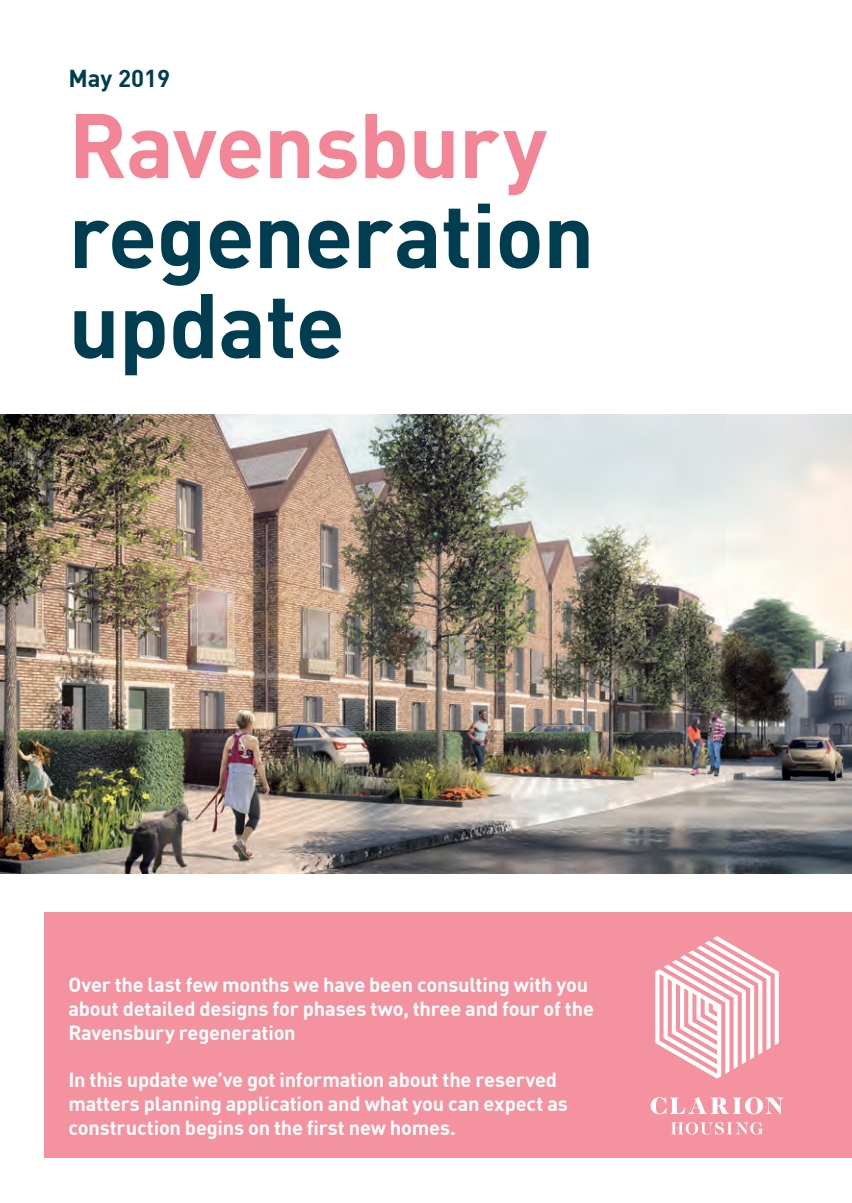
<style>
.page{position:relative;width:852px;height:1203px;background:#fff}
.page>*{position:absolute;margin:0;border:0;box-sizing:border-box;transform-origin:0 0}
.t1{font:700 90px/90px "DINOT";letter-spacing:-.01em;color:#013d50}
.t2{font:700 90px "DINOT";letter-spacing:-.015em;color:#f38696}
.t3{font:700 24px "DINOT";color:#013d50}
.t4{font:700 20px/24px "DINOT";letter-spacing:-.01em;color:#fff}
</style>
<div class="page">
<img style="left:0;top:414px;width:851px;height:459px">
<div style="left:44px;top:912px;width:807px;height:246px;background:#f492a0"></div>
<svg style="left:655px;top:936px;width:123px;height:142px"></svg>
<svg style="left:650px;top:1097px;width:133px;height:17px"></svg>
<svg style="left:671px;top:1122px;width:91px;height:12px"></svg>
<p class="t3" style="left:68px;top:59px;width:103px">May 2019</p>
<h1 class="t2" style="left:68px;top:75px;width:480px">Ravensbury</h1>
<h1 class="t1" style="left:68px;top:182px;width:527px">regeneration update</h1>
<p class="t4" style="left:68px;top:970px;width:526px">Over the last few months we have been consulting with you about detailed designs for phases two, three and four of the<br>Ravensbury regeneration</p>
<p class="t4" style="left:68px;top:1065px;width:500px">In this update we’ve got information about the reserved matters planning application and what you can expect as construction begins on the first new homes.</p>
</div>
